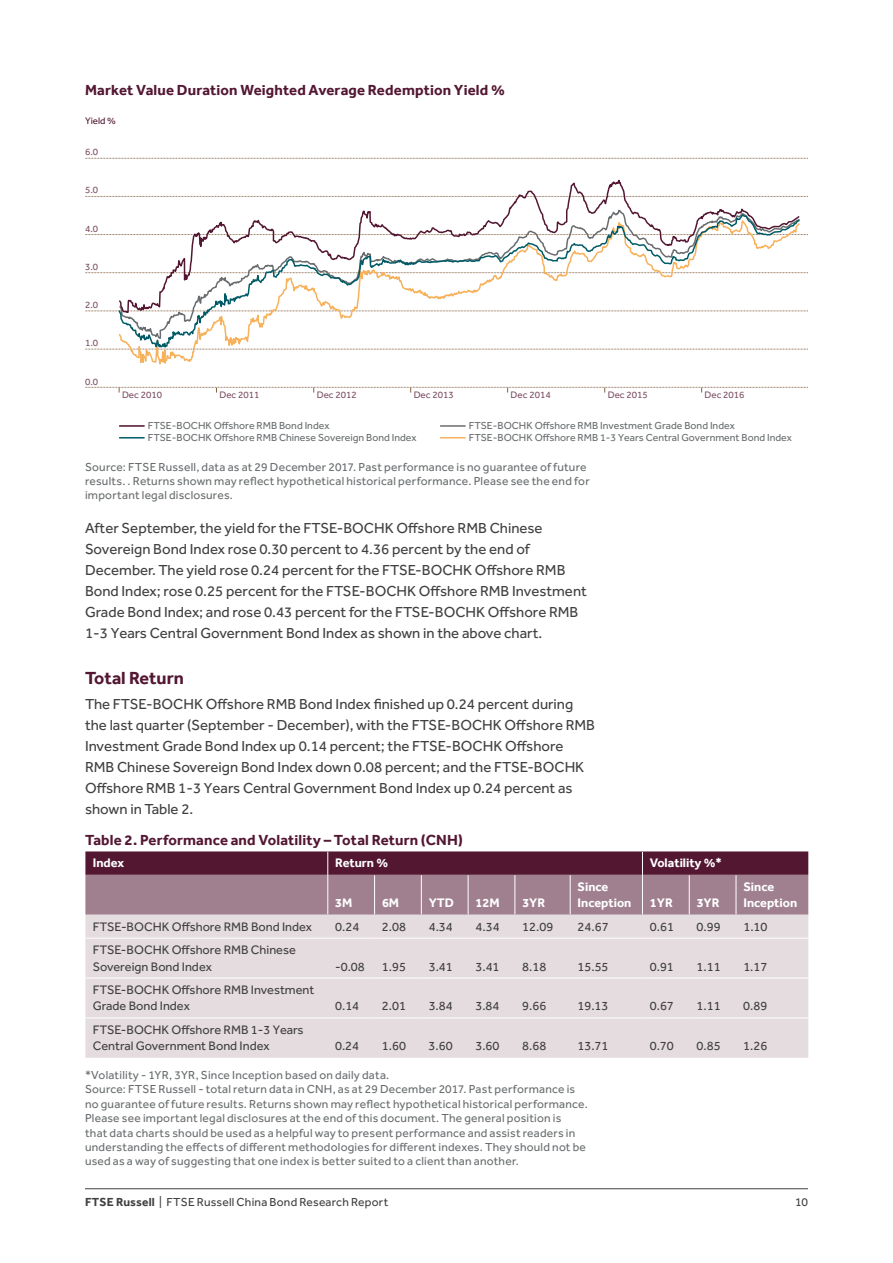
<style>
.page{position:relative;width:893px;height:1263px;background:#fff}
.page>*{position:absolute;margin:0;border:0;box-sizing:border-box;transform-origin:0 0}
.t1{font:700 18px "Effra";color:#531732}
.t2{font:15px/21px "Effra";color:#404040}
.t3{font:700 15px "Effra";letter-spacing:.01em;color:#531732}
.t4{font:12.75px/16.5px "Effra";color:#404040}
.t5{font:700 12.75px/16.5px "Effra";color:#fff}
.t6{font:12px/14.4px "Effra";letter-spacing:.02em;color:#696d6f}
.t7{font:12px "Effra";letter-spacing:.015em;color:#404040}
.t8{font:10.5px/12px "Effra";color:#696d6f}
.t9{font:9.75px "Effra";color:#7e5165}
.t10{font:9.75px "Effra";color:#531732}
.s1{font-weight:700}
</style>
<div class="page">
<hr style="left:85px;top:1188px;width:723px;height:1px;background:#404040">
<hr style="left:119px;top:425px;width:26px;height:2px;background:#531732">
<svg style="left:119px;top:437px;width:26px;height:1px"></svg>
<hr style="left:440px;top:425px;width:26px;height:2px;background:#696d6f">
<svg style="left:440px;top:437px;width:26px;height:1px"></svg>
<svg style="left:85px;top:158px;width:723px;height:1px"></svg>
<svg style="left:85px;top:196px;width:723px;height:1px"></svg>
<svg style="left:85px;top:234px;width:723px;height:1px"></svg>
<svg style="left:85px;top:272px;width:723px;height:1px"></svg>
<svg style="left:85px;top:311px;width:723px;height:1px"></svg>
<svg style="left:85px;top:349px;width:723px;height:1px"></svg>
<svg style="left:85px;top:387px;width:723px;height:6px"></svg>
<svg style="left:118px;top:179px;width:683px;height:34px"></svg>
<svg style="left:117px;top:213px;width:684px;height:152px"></svg>
<div style="left:85px;top:915px;width:723px;height:143px;background:#e5dce0"></div>
<hr style="left:85px;top:938px;width:243px;height:1px;background:#fff">
<hr style="left:328px;top:938px;width:47px;height:1px;background:#fff">
<hr style="left:375px;top:938px;width:46px;height:1px;background:#fff">
<hr style="left:421px;top:938px;width:47px;height:1px;background:#fff">
<hr style="left:468px;top:938px;width:47px;height:1px;background:#fff">
<hr style="left:515px;top:938px;width:55px;height:1px;background:#fff">
<hr style="left:570px;top:938px;width:72px;height:1px;background:#fff">
<hr style="left:642px;top:938px;width:47px;height:1px;background:#fff">
<hr style="left:689px;top:938px;width:47px;height:1px;background:#fff">
<hr style="left:736px;top:938px;width:72px;height:1px;background:#fff">
<hr style="left:85px;top:978px;width:243px;height:1px;background:#fff">
<hr style="left:328px;top:978px;width:47px;height:1px;background:#fff">
<hr style="left:375px;top:978px;width:46px;height:1px;background:#fff">
<hr style="left:421px;top:978px;width:47px;height:1px;background:#fff">
<hr style="left:468px;top:978px;width:47px;height:1px;background:#fff">
<hr style="left:515px;top:978px;width:55px;height:1px;background:#fff">
<hr style="left:570px;top:978px;width:72px;height:1px;background:#fff">
<hr style="left:642px;top:978px;width:47px;height:1px;background:#fff">
<hr style="left:689px;top:978px;width:47px;height:1px;background:#fff">
<hr style="left:736px;top:978px;width:72px;height:1px;background:#fff">
<hr style="left:85px;top:1017px;width:243px;height:1px;background:#fff">
<hr style="left:328px;top:1017px;width:47px;height:1px;background:#fff">
<hr style="left:375px;top:1017px;width:46px;height:1px;background:#fff">
<hr style="left:421px;top:1017px;width:47px;height:1px;background:#fff">
<hr style="left:468px;top:1017px;width:47px;height:1px;background:#fff">
<hr style="left:515px;top:1017px;width:55px;height:1px;background:#fff">
<hr style="left:570px;top:1017px;width:72px;height:1px;background:#fff">
<hr style="left:642px;top:1017px;width:47px;height:1px;background:#fff">
<hr style="left:689px;top:1017px;width:47px;height:1px;background:#fff">
<hr style="left:736px;top:1017px;width:72px;height:1px;background:#fff">
<svg style="left:85px;top:851px;width:723px;height:64px;background:#855b6e"></svg>
<hr style="left:327px;top:875px;width:1px;height:39px;background:#fff">
<hr style="left:374px;top:875px;width:1px;height:39px;background:#fff">
<hr style="left:421px;top:875px;width:1px;height:39px;background:#fff">
<hr style="left:468px;top:875px;width:1px;height:39px;background:#fff">
<hr style="left:514px;top:875px;width:1px;height:39px;background:#fff">
<hr style="left:570px;top:875px;width:1px;height:39px;background:#fff">
<hr style="left:642px;top:875px;width:1px;height:39px;background:#fff">
<hr style="left:689px;top:875px;width:1px;height:39px;background:#fff">
<hr style="left:736px;top:875px;width:1px;height:39px;background:#fff">
<p class="t3" style="left:85px;top:81px;width:421px">Market Value Duration Weighted Average Redemption Yield %</p>
<p class="t10" style="left:85px;top:115px;width:32px">Yield %</p>
<p class="t9" style="left:85px;top:146px;width:15px">6.0</p>
<p class="t9" style="left:85px;top:184px;width:15px">5.0</p>
<p class="t9" style="left:85px;top:223px;width:15px">4.0</p>
<p class="t9" style="left:85px;top:261px;width:15px">3.0</p>
<p class="t9" style="left:85px;top:299px;width:15px">2.0</p>
<p class="t9" style="left:85px;top:337px;width:15px">1.0</p>
<p class="t9" style="left:85px;top:376px;width:15px">0.0</p>
<p class="t9" style="left:122px;top:389px;width:42px">Dec 2010</p>
<p class="t9" style="left:219px;top:389px;width:42px">Dec 2011</p>
<p class="t9" style="left:317px;top:389px;width:42px">Dec 2012</p>
<p class="t9" style="left:414px;top:389px;width:42px">Dec 2013</p>
<p class="t9" style="left:511px;top:389px;width:42px">Dec 2014</p>
<p class="t9" style="left:608px;top:389px;width:42px">Dec 2015</p>
<p class="t9" style="left:704px;top:389px;width:42px">Dec 2016</p>
<p class="t8" style="left:148px;top:420px;width:270px">FTSE-BOCHK Offshore RMB Bond Index<br>FTSE-BOCHK Offshore RMB Chinese Sovereign Bond Index</p>
<p class="t8" style="left:469px;top:420px;width:325px">FTSE-BOCHK Offshore RMB Investment Grade Bond Index<br>FTSE-BOCHK Offshore RMB 1-3 Years Central Government Bond Index</p>
<p class="t6" style="left:85px;top:459px;width:506px">Source: FTSE Russell, data as at 29 December 2017. Past performance is no guarantee of future results. . Returns shown may reflect hypothetical historical performance. Please see the end for important legal disclosures.</p>
<p class="t2" style="left:85px;top:517px;width:503px">After September, the yield for the FTSE-BOCHK Offshore RMB Chinese Sovereign Bond Index rose 0.30 percent to 4.36 percent by the end of December. The yield rose 0.24 percent for the FTSE-BOCHK Offshore RMB Bond Index; rose 0.25 percent for the FTSE-BOCHK Offshore RMB Investment Grade Bond Index; and rose 0.43 percent for the FTSE-BOCHK Offshore RMB 1-3 Years Central Government Bond Index as shown in the above chart.</p>
<h1 class="t1" style="left:85px;top:667px;width:100px">Total Return</h1>
<p class="t2" style="left:85px;top:693px;width:512px">The FTSE-BOCHK Offshore RMB Bond Index finished up 0.24 percent during the last quarter (September - December), with the FTSE-BOCHK Offshore RMB Investment Grade Bond Index up 0.14 percent; the FTSE-BOCHK Offshore RMB Chinese Sovereign Bond Index down 0.08 percent; and the FTSE-BOCHK Offshore RMB 1-3 Years Central Government Bond Index up 0.24 percent as shown in Table 2.</p>
<p class="t3" style="left:85px;top:831px;width:379px">Table 2. Performance and Volatility – Total Return (CNH)</p>
<p class="t5" style="left:93px;top:855px;width:33px">Index</p>
<p class="t5" style="left:335px;top:855px;width:54px">Return %</p>
<p class="t5" style="left:650px;top:855px;width:73px">Volatility %*</p>
<p class="t5" style="left:335px;top:895px;width:19px">3M</p>
<p class="t5" style="left:382px;top:895px;width:19px">6M</p>
<p class="t5" style="left:429px;top:895px;width:27px">YTD</p>
<p class="t5" style="left:476px;top:895px;width:26px">12M</p>
<p class="t5" style="left:522px;top:895px;width:24px">3YR</p>
<p class="t5" style="left:578px;top:878px;width:55px">Since<br>Inception</p>
<p class="t5" style="left:650px;top:895px;width:24px">1YR</p>
<p class="t5" style="left:697px;top:895px;width:24px">3YR</p>
<p class="t5" style="left:743px;top:878px;width:55px">Since<br>Inception</p>
<p class="t4" style="left:93px;top:918px;width:221px">FTSE-BOCHK Offshore RMB Bond Index</p>
<p class="t4" style="left:335px;top:918px;width:26px">0.24</p>
<p class="t4" style="left:382px;top:918px;width:26px">2.08</p>
<p class="t4" style="left:429px;top:918px;width:26px">4.34</p>
<p class="t4" style="left:475px;top:918px;width:26px">4.34</p>
<p class="t4" style="left:522px;top:918px;width:33px">12.09</p>
<p class="t4" style="left:578px;top:918px;width:33px">24.67</p>
<p class="t4" style="left:650px;top:918px;width:26px">0.61</p>
<p class="t4" style="left:697px;top:918px;width:26px">0.99</p>
<p class="t4" style="left:743px;top:918px;width:26px">1.10</p>
<p class="t4" style="left:93px;top:941px;width:205px">FTSE-BOCHK Offshore RMB Chinese<br>Sovereign Bond Index</p>
<p class="t4" style="left:335px;top:958px;width:31px">-0.08</p>
<p class="t4" style="left:382px;top:958px;width:26px">1.95</p>
<p class="t4" style="left:429px;top:958px;width:26px">3.41</p>
<p class="t4" style="left:475px;top:958px;width:26px">3.41</p>
<p class="t4" style="left:522px;top:958px;width:26px">8.18</p>
<p class="t4" style="left:577px;top:958px;width:33px">15.55</p>
<p class="t4" style="left:650px;top:958px;width:26px">0.91</p>
<p class="t4" style="left:697px;top:958px;width:26px">1.11</p>
<p class="t4" style="left:743px;top:958px;width:26px">1.17</p>
<p class="t4" style="left:93px;top:981px;width:223px">FTSE-BOCHK Offshore RMB Investment<br>Grade Bond Index</p>
<p class="t4" style="left:335px;top:998px;width:26px">0.14</p>
<p class="t4" style="left:382px;top:998px;width:26px">2.01</p>
<p class="t4" style="left:429px;top:998px;width:26px">3.84</p>
<p class="t4" style="left:475px;top:998px;width:26px">3.84</p>
<p class="t4" style="left:522px;top:998px;width:26px">9.66</p>
<p class="t4" style="left:577px;top:998px;width:33px">19.13</p>
<p class="t4" style="left:650px;top:998px;width:26px">0.67</p>
<p class="t4" style="left:696px;top:998px;width:26px">1.11</p>
<p class="t4" style="left:743px;top:998px;width:26px">0.89</p>
<p class="t4" style="left:93px;top:1021px;width:212px">FTSE-BOCHK Offshore RMB 1-3 Years<br>Central Government Bond Index</p>
<p class="t4" style="left:335px;top:1038px;width:26px">0.24</p>
<p class="t4" style="left:382px;top:1038px;width:26px">1.60</p>
<p class="t4" style="left:429px;top:1038px;width:26px">3.60</p>
<p class="t4" style="left:475px;top:1038px;width:26px">3.60</p>
<p class="t4" style="left:522px;top:1038px;width:26px">8.68</p>
<p class="t4" style="left:577px;top:1038px;width:33px">13.71</p>
<p class="t4" style="left:650px;top:1038px;width:26px">0.70</p>
<p class="t4" style="left:696px;top:1038px;width:26px">0.85</p>
<p class="t4" style="left:743px;top:1038px;width:26px">1.26</p>
<p class="t6" style="left:85px;top:1067px;width:504px">*Volatility - 1YR, 3YR, Since Inception based on daily data.<br>Source: FTSE Russell - total return data in CNH, as at 29 December 2017. Past performance is no guarantee of future results. Returns shown may reflect hypothetical historical performance.<br>Please see important legal disclosures at the end of this document. The general position is<br>that data charts should be used as a helpful way to present performance and assist readers in understanding the effects of different methodologies for different indexes. They should not be used as a way of suggesting that one index is better suited to a client than another.</p>
<p class="t7" style="left:85px;top:1195px;width:305px"><span class="s1">FTSE Russell</span> | FTSE Russell China Bond Research Report</p>
<p class="t7" style="left:795px;top:1195px;width:14px">10</p>
</div>
